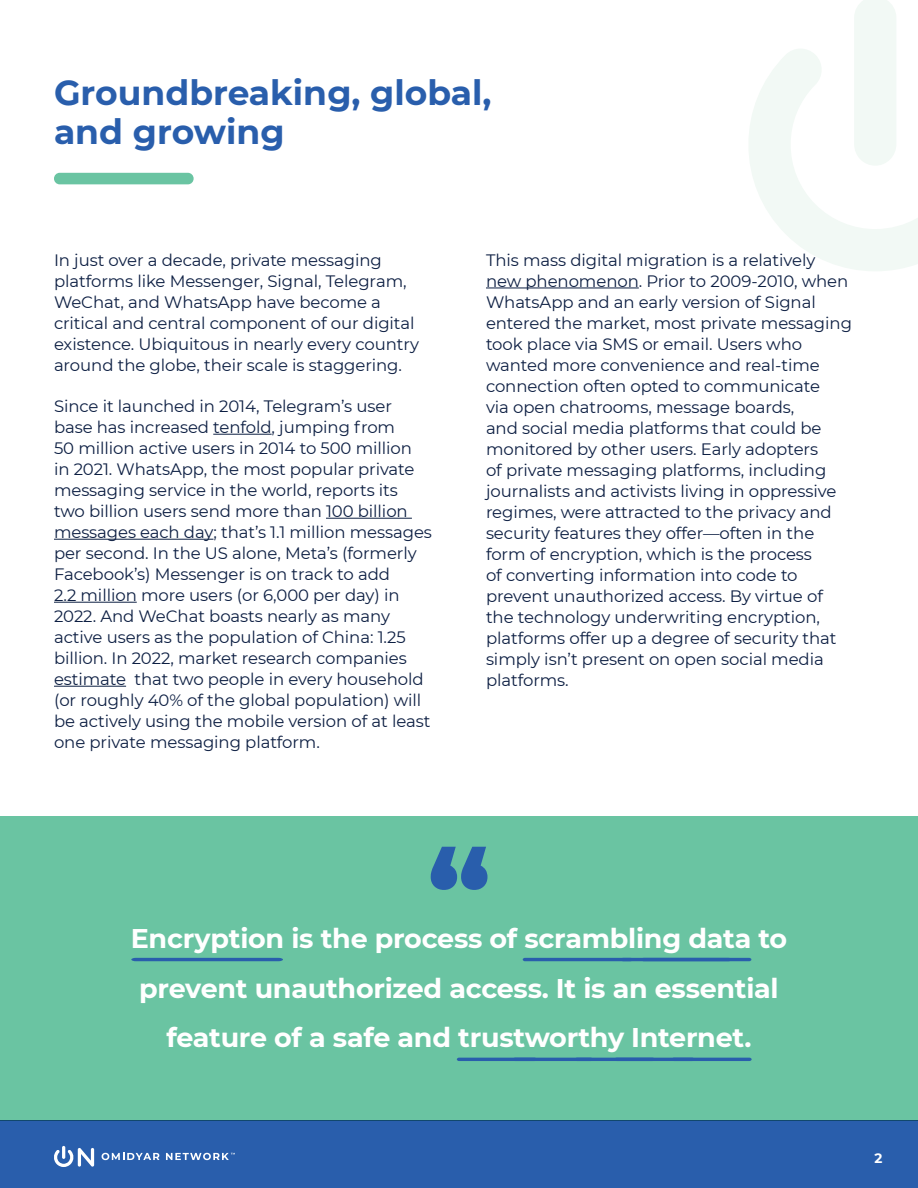
<style>
.page{position:relative;width:918px;height:1188px;background:#fff}
.page>*{position:absolute;margin:0;border:0;box-sizing:border-box;transform-origin:0 0}
.t1{font:700 34.5px/39px "Montserrat";color:#295eac}
.t2{font:700 27px/49.5px "Montserrat";letter-spacing:-.01em;color:#fff;text-align:center}
.t3{font:16.5px/21px "Montserrat";letter-spacing:-.005em;color:#0d1f43}
.t4{font:700 13.5px "Montserrat";color:#fff}
</style>
<div class="page">
<svg style="left:749px;top:0;width:169px;height:271px"></svg>
<div style="left:0;top:1120px;width:918px;height:68px;background:#295eac"></div>
<svg style="left:54px;top:1146px;width:40px;height:21px"></svg>
<svg style="left:102px;top:1153px;width:57px;height:7px"></svg>
<svg style="left:166px;top:1153px;width:69px;height:7px"></svg>
<div style="left:0;top:816px;width:918px;height:305px;background:#6ac4a2"></div>
<svg style="left:431px;top:847px;width:56px;height:43px"></svg>
<svg style="left:523px;top:958px;width:228px;height:3px"></svg>
<svg style="left:457px;top:1058px;width:295px;height:3px"></svg>
<svg style="left:131px;top:958px;width:152px;height:3px"></svg>
<hr style="left:213px;top:434px;width:59px;height:1px;background:#0d1f43">
<hr style="left:326px;top:518px;width:86px;height:1px;background:#0d1f43">
<hr style="left:54px;top:539px;width:159px;height:1px;background:#0d1f43">
<hr style="left:54px;top:602px;width:83px;height:1px;background:#0d1f43">
<hr style="left:54px;top:686px;width:72px;height:1px;background:#0d1f43">
<hr style="left:486px;top:288px;width:153px;height:1px;background:#0d1f43">
<div style="left:54px;top:173px;width:140px;height:11px;background:#6ac4a2;border-radius:6px"></div>
<h1 class="t1" style="left:54px;top:71px;width:439px">Groundbreaking, global, and growing</h1>
<p class="t3" style="left:54px;top:249px;width:367px">In just over a decade, private messaging platforms like Messenger, Signal, Telegram, WeChat, and WhatsApp have become a critical and central component of our digital existence. Ubiquitous in nearly every country around the globe, their scale is staggering.</p>
<p class="t3" style="left:54px;top:395px;width:379px">Since it launched in 2014, Telegram’s user base has increased tenfold, jumping from<br>50 million active users in 2014 to 500 million<br>in 2021. WhatsApp, the most popular private messaging service in the world, reports its two billion users send more than 100 billion messages each day; that’s 1.1 million messages per second. In the US alone, Meta’s (formerly Facebook’s) Messenger is on track to add<br>2.2 million more users (or 6,000 per day) in 2022. And WeChat boasts nearly as many active users as the population of China: 1.25 billion. In 2022, market research companies estimate that two people in every household (or roughly 40% of the global population) will be actively using the mobile version of at least one private messaging platform.</p>
<p class="t3" style="left:486px;top:249px;width:367px">This mass digital migration is a relatively new phenomenon. Prior to 2009-2010, when WhatsApp and an early version of Signal entered the market, most private messaging took place via SMS or email. Users who wanted more convenience and real-time connection often opted to communicate<br>via open chatrooms, message boards,<br>and social media platforms that could be monitored by other users. Early adopters<br>of private messaging platforms, including journalists and activists living in oppressive regimes, were attracted to the privacy and security features they offer—often in the form of encryption, which is the process<br>of converting information into code to prevent unauthorized access. By virtue of the technology underwriting encryption, platforms offer up a degree of security that simply isn’t present on open social media platforms.</p>
<h2 class="t2" style="left:131px;top:913px;width:658px">Encryption is the process of scrambling data to prevent unauthorized access. It is an essential feature of a safe and trustworthy Internet.</h2>
<p class="t4" style="left:874px;top:1149px;width:9px">2</p>
</div>
